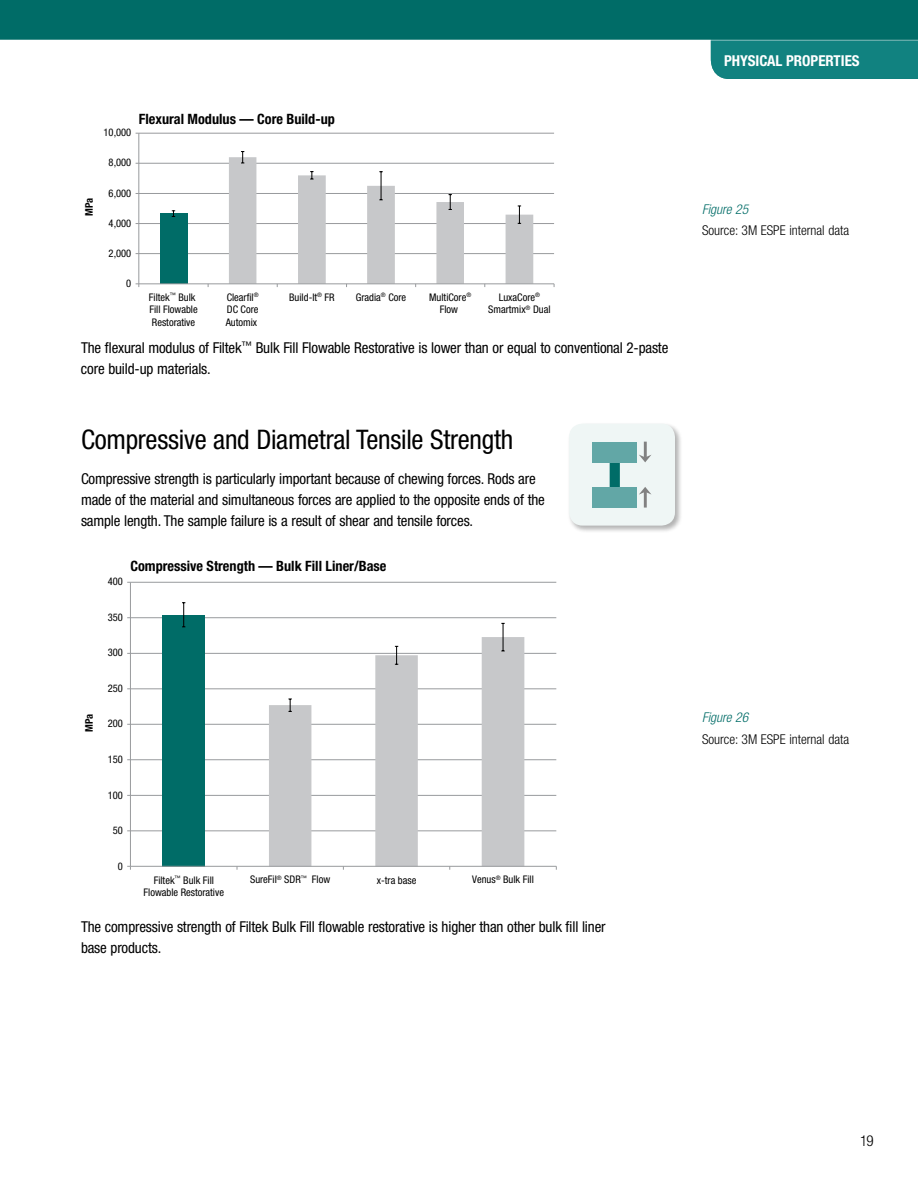
<style>
.page{position:relative;width:918px;height:1188px;background:#fff}
.page>*{position:absolute;margin:0;border:0;box-sizing:border-box;transform-origin:0 0}
.t1{font:condensed 27px "Helvetica Neue";letter-spacing:-.01em;color:#000}
.t2{font:condensed 15px/21px "Helvetica Neue";letter-spacing:-.01em;color:#000}
.t3{font:700 condensed 15px "Helvetica Neue";color:#fff}
.t4{font:300 condensed 15px "Helvetica Neue";color:#000}
.t5{font:700 condensed 14.25px "Helvetica Neue";color:#000}
.t6{font:300 condensed 13.5px "Helvetica Neue";color:#000}
.t7{font:italic 300 condensed 13.5px "Helvetica Neue";color:#006c67}
.t8{font:condensed 10.5px/12.6px "Helvetica Neue";color:#000;text-align:center}
.t9{font:700 condensed 10.5px "Helvetica Neue";color:#000}
</style>
<div class="page">
<svg style="left:0;top:0;width:918px;height:62px;fill:#006c67"></svg>
<div style="left:711px;top:41px;width:207px;height:38px;background:#118280"></div>
<hr style="left:0;top:40px;width:918px;height:1px;background:#fff">
<div style="left:567px;top:422px;width:115px;height:111px;background:#000;opacity:.3"></div>
<div style="left:569px;top:424px;width:106px;height:102px;background:#eff6f5;border-radius:14px"></div>
<div style="left:610px;top:457px;width:10px;height:32px;background:#006c67"></div>
<svg style="left:639px;top:487px;width:13px;height:8px"></svg>
<hr style="left:644px;top:491px;width:3px;height:17px;background:#818181">
<svg style="left:639px;top:455px;width:12px;height:7px"></svg>
<hr style="left:644px;top:442px;width:3px;height:16px;background:#818181">
<div style="left:593px;top:487px;width:44px;height:20px;background:#62a7a6"></div>
<div style="left:593px;top:442px;width:44px;height:20px;background:#62a7a6"></div>
<hr style="left:139px;top:253px;width:415px;height:1px;background:#989a9d">
<hr style="left:139px;top:223px;width:415px;height:1px;background:#989a9d">
<hr style="left:139px;top:193px;width:415px;height:1px;background:#989a9d">
<hr style="left:139px;top:163px;width:415px;height:1px;background:#989a9d">
<hr style="left:139px;top:133px;width:415px;height:1px;background:#989a9d">
<div style="left:160px;top:214px;width:28px;height:70px;background:#006c67"></div>
<svg style="left:172px;top:211px;width:3px;height:6px"></svg>
<hr style="left:139px;top:133px;width:1px;height:151px;background:#989a9d">
<hr style="left:139px;top:284px;width:415px;height:1px;background:#989a9d">
<svg style="left:229px;top:151px;width:304px;height:136px"></svg>
<hr style="left:130px;top:831px;width:426px;height:1px;background:#989a9d">
<hr style="left:130px;top:795px;width:426px;height:1px;background:#989a9d">
<hr style="left:130px;top:759px;width:426px;height:1px;background:#989a9d">
<hr style="left:130px;top:724px;width:426px;height:1px;background:#989a9d">
<hr style="left:130px;top:689px;width:426px;height:1px;background:#989a9d">
<hr style="left:130px;top:653px;width:426px;height:1px;background:#989a9d">
<hr style="left:130px;top:617px;width:426px;height:1px;background:#989a9d">
<hr style="left:130px;top:582px;width:426px;height:1px;background:#989a9d">
<div style="left:162px;top:615px;width:43px;height:252px;background:#006c67"></div>
<svg style="left:269px;top:637px;width:255px;height:229px"></svg>
<svg style="left:182px;top:602px;width:3px;height:26px"></svg>
<svg style="left:288px;top:699px;width:4px;height:13px"></svg>
<svg style="left:395px;top:646px;width:3px;height:19px"></svg>
<svg style="left:501px;top:623px;width:4px;height:29px"></svg>
<hr style="left:130px;top:582px;width:1px;height:284px;background:#989a9d">
<hr style="left:130px;top:866px;width:426px;height:1px;background:#989a9d">
<p class="t9" style="left:83px;top:216px;width:20px;rotate:-90deg">MPa</p>
<p class="t8" style="left:104px;top:126px;width:29px">10,000</p>
<p class="t8" style="left:109px;top:156px;width:24px">8,000</p>
<p class="t8" style="left:109px;top:187px;width:24px">6,000</p>
<p class="t8" style="left:109px;top:217px;width:24px">4,000</p>
<p class="t8" style="left:109px;top:247px;width:24px">2,000</p>
<p class="t8" style="left:126px;top:277px;width:7px">0</p>
<p class="t5" style="left:139px;top:111px;width:198px">Flexural Modulus — Core Build-up</p>
<p class="t8" style="left:149px;top:291px;width:50px;text-align:left">Filtek<sup>™</sup> Bulk<br>Fill Flowable<br>Restorative</p>
<p class="t8" style="left:226px;top:291px;width:34px;text-align:justify">Clearfil<sup>® </sup>DC Core Automix</p>
<p class="t8" style="left:289px;top:291px;width:47px">Build-It<sup>®</sup> FR</p>
<p class="t8" style="left:356px;top:291px;width:52px">Gradia<sup>®</sup> Core</p>
<p class="t8" style="left:429px;top:291px;width:44px">MultiCore<sup>®<br></sup>Flow</p>
<p class="t8" style="left:488px;top:291px;width:64px">LuxaCore<sup>®<br></sup>Smartmix<sup>®</sup> Dual</p>
<p class="t2" style="left:81px;top:337px;width:589px">The flexural modulus of Filtek<sup>™</sup> Bulk Fill Flowable Restorative is lower than or equal to conventional 2-paste core build-up materials.</p>
<h1 class="t1" style="left:81px;top:424px;width:434px">Compressive and Diametral Tensile Strength</h1>
<p class="t2" style="left:81px;top:468px;width:465px">Compressive strength is particularly important because of chewing forces. Rods are made of the material and simultaneous forces are applied to the opposite ends of the sample length. The sample failure is a result of shear and tensile forces.</p>
<p class="t9" style="left:83px;top:732px;width:20px;rotate:-90deg">MPa</p>
<p class="t8" style="left:108px;top:575px;width:17px">400</p>
<p class="t5" style="left:130px;top:558px;width:258px">Compressive Strength — Bulk Fill Liner/Base</p>
<p class="t8" style="left:108px;top:611px;width:17px">350</p>
<p class="t8" style="left:108px;top:646px;width:17px">300</p>
<p class="t8" style="left:108px;top:682px;width:17px">250</p>
<p class="t8" style="left:108px;top:717px;width:17px">200</p>
<p class="t8" style="left:108px;top:753px;width:17px">150</p>
<p class="t8" style="left:108px;top:788px;width:17px">100</p>
<p class="t8" style="left:113px;top:824px;width:12px">50</p>
<p class="t8" style="left:118px;top:859px;width:7px">0</p>
<p class="t8" style="left:144px;top:874px;width:82px">Filtek<sup>™</sup> Bulk Fill<br>Flowable Restorative</p>
<p class="t8" style="left:250px;top:873px;width:82px">SureFil<sup>®</sup> SDR<sup>™</sup> Flow</p>
<p class="t8" style="left:377px;top:874px;width:41px">x-tra base</p>
<p class="t8" style="left:472px;top:873px;width:63px">Venus<sup>®</sup> Bulk Fill</p>
<p class="t2" style="left:81px;top:916px;width:526px">The compressive strength of Filtek Bulk Fill flowable restorative is higher than other bulk fill liner base products.</p>
<p class="t3" style="left:724px;top:52px;width:137px">PHYSICAL PROPERTIES</p>
<p class="t7" style="left:702px;top:201px;width:48px">Figure 25</p>
<p class="t6" style="left:702px;top:223px;width:149px">Source: 3M ESPE internal data</p>
<p class="t7" style="left:702px;top:710px;width:48px">Figure 26</p>
<p class="t6" style="left:702px;top:731px;width:149px">Source: 3M ESPE internal data</p>
<p class="t4" style="left:860px;top:1132px;width:15px">19</p>
</div>
